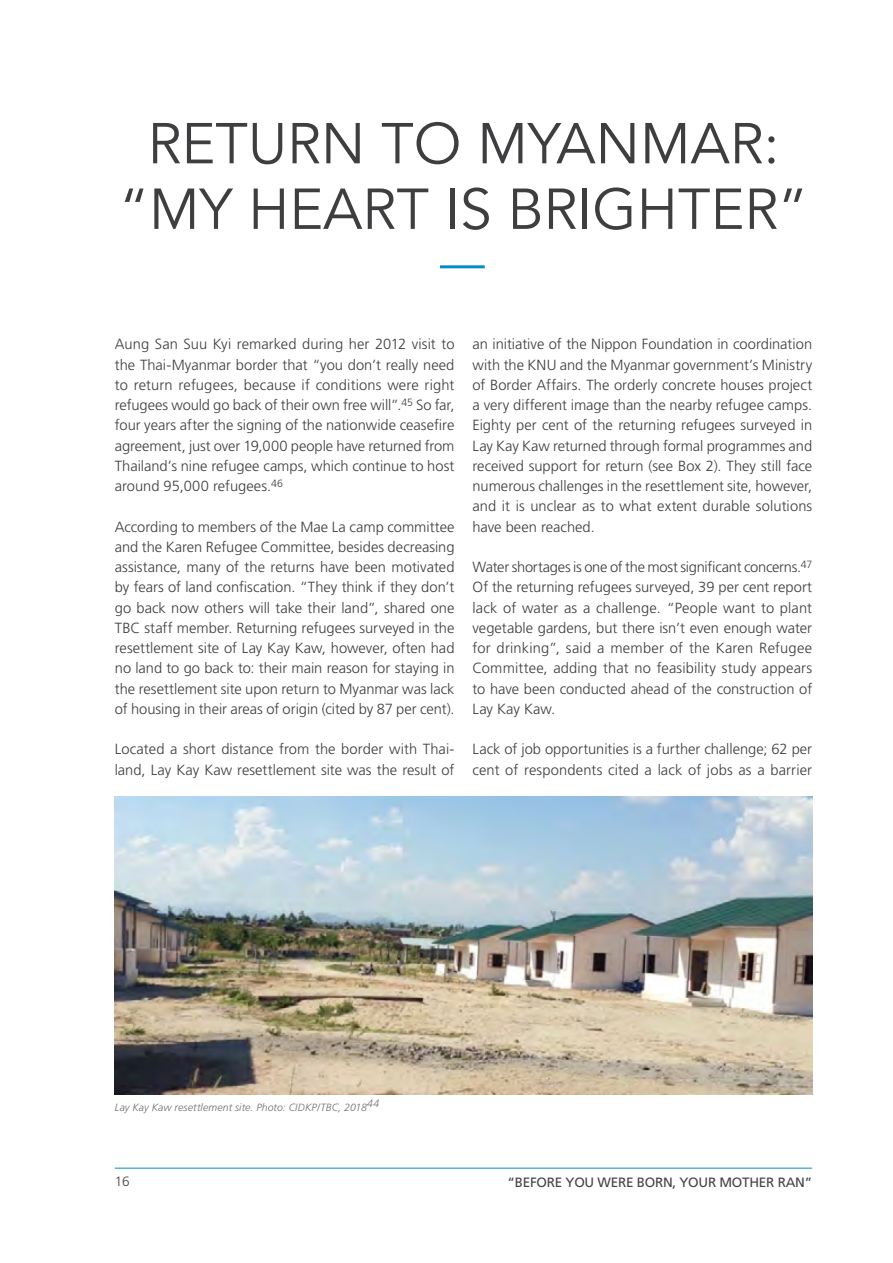
<style>
.page{position:relative;width:893px;height:1263px;background:#fff}
.page>*{position:absolute;margin:0;border:0;box-sizing:border-box;transform-origin:0 0}
.t1{font:57px/65.6px "Avenir";color:#3e3e40;text-align:center}
.t2{font:300 14.7px/20.2px "Frutiger LT Std";color:#3e3e40;text-align:justify}
.t3{font:13.5px "Frutiger LT Std";letter-spacing:-.02em;color:#444342}
.t4{font:300 13.5px "Frutiger LT Std";color:#444342}
.t5{font:italic 300 10.5px "Frutiger LT Std";letter-spacing:.01em;color:#706f6f}
</style>
<div class="page">
<hr style="left:115px;top:1168px;width:697px;height:1px;background:#008eca">
<hr style="left:440px;top:265px;width:45px;height:3px;background:#008eca">
<img style="left:115px;top:796px;width:697px;height:298px">
<h1 class="t1" style="left:119px;top:112px;width:690px">RETURN TO MYANMAR: “MY HEART IS BRIGHTER”</h1>
<p class="t2" style="left:115px;top:334px;width:341px">Aung San Suu Kyi remarked during her 2012 visit to the Thai-Myanmar border that “you don’t really need to return refugees, because if conditions were right refugees would go back of their own free will”.<sup>45</sup> So far, four years after the signing of the nationwide ceasefire agreement, just over 19,000 people have returned from Thailand’s nine refugee camps, which continue to host around 95,000 refugees.<sup>46</sup></p>
<p class="t2" style="left:115px;top:517px;width:341px">According to members of the Mae La camp committee and the Karen Refugee Committee, besides decreasing assistance, many of the returns have been motivated by fears of land confiscation. “They think if they don’t go back now others will take their land”, shared one TBC staff member. Returning refugees surveyed in the resettlement site of Lay Kay Kaw, however, often had no land to go back to: their main reason for staying in the resettlement site upon return to Myanmar was lack of housing in their areas of origin (cited by 87 per cent).</p>
<p class="t2" style="left:115px;top:739px;width:341px">Located a short distance from the border with Thai&shy;land, Lay Kay Kaw resettlement site was the result of</p>
<p class="t2" style="left:472px;top:334px;width:341px">an initiative of the Nippon Foundation in coordination with the KNU and the Myanmar government’s Ministry of Border Affairs. The orderly concrete houses project a very different image than the nearby refugee camps.<br>Eighty per cent of the returning refugees surveyed in Lay Kay Kaw returned through formal programmes and received support for return (see Box 2). They still face numerous challenges in the resettlement site, however, and it is unclear as to what extent durable solutions have been reached.</p>
<p class="t2" style="left:472px;top:557px;width:341px">Water shortages is one of the most significant concerns.<sup>47<br></sup>Of the returning refugees surveyed, 39 per cent report lack of water as a challenge. “People want to plant vegetable gardens, but there isn’t even enough water for drinking”, said a member of the Karen Refugee Committee, adding that no feasibility study appears to have been conducted ahead of the construction of Lay Kay Kaw.</p>
<p class="t2" style="left:472px;top:739px;width:341px">Lack of job opportunities is a further challenge; 62 per cent of respondents cited a lack of jobs as a barrier</p>
<p class="t5" style="left:115px;top:1102px;width:266px">Lay Kay Kaw resettlement site. Photo: CIDKP/TBC, 201844</p>
<p class="t4" style="left:115px;top:1174px;width:17px">16</p>
<p class="t3" style="left:508px;top:1174px;width:306px">“BEFORE YOU WERE BORN, YOUR MOTHER RAN”</p>
</div>
